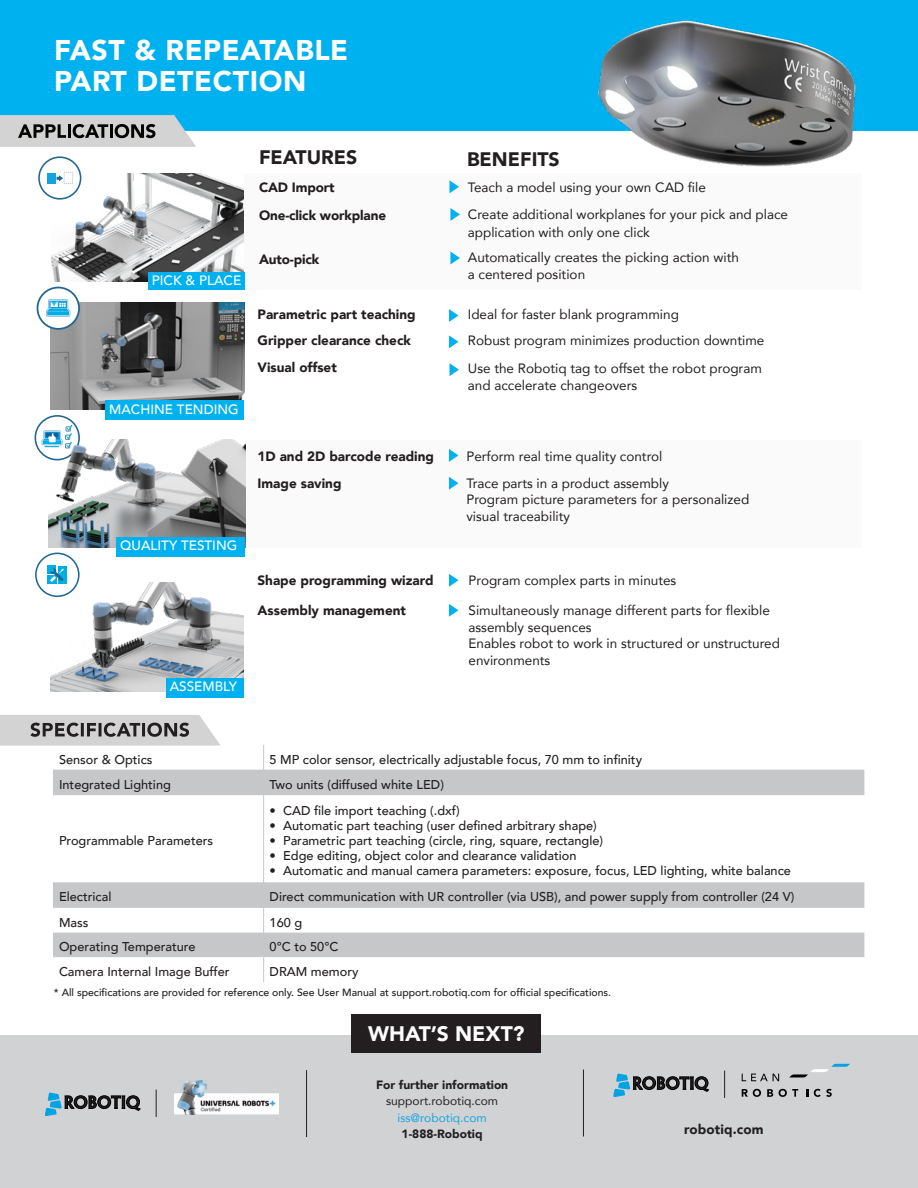
<style>
.page{position:relative;width:918px;height:1188px;background:#fff}
.page>*{position:absolute;margin:0;border:0;box-sizing:border-box;transform-origin:0 0}
.t1{font:900 28.5px "Avenir";letter-spacing:.02em;color:#fff}
.t2{font:900 21px "Avenir";color:#fff}
.Paragraph_footer{font:900 19.5px "Avenir";color:#231f20}
.Paragraph_footer-2{font:13.5px/16.5px "Avenir";color:#231f20}
.Paragraph_footer-3{font:900 13.5px "Avenir";color:#231f20}
.Paragraph_footer-4{font:500 13.5px "Avenir";color:#fff}
.t3{font:500 12.75px "Avenir";color:#231f20}
.Paragraph_footer-5{font:900 12px "Avenir";color:#231f20}
.Paragraph_footer-6{font:12px "Avenir";color:#231f20}
.Paragraph_footer-7{font:12px "Avenir";color:#16a6df}
.t4{font:500 10.5px "Avenir";color:#231f20}
</style>
<div class="page">
<div style="left:0;top:0;width:918px;height:131px;background:#00b1ef"></div>
<div style="left:0;top:1036px;width:918px;height:152px;background:#d1d2d4"></div>
<div style="left:351px;top:1014px;width:190px;height:38px;background:#231f20"></div>
<hr style="left:306px;top:1070px;width:1px;height:67px;background:#231f20">
<hr style="left:583px;top:1070px;width:1px;height:67px;background:#231f20">
<svg style="left:173px;top:1093px;width:106px;height:22px"></svg>
<img style="left:174px;top:1080px;width:104px;height:34px">
<svg style="left:45px;top:1092px;width:95px;height:24px"></svg>
<svg style="left:156px;top:1090px;width:1px;height:27px"></svg>
<svg style="left:0;top:115px;width:196px;height:32px;background:#abb4b5"></svg>
<svg style="left:53px;top:769px;width:811px;height:1px"></svg>
<div style="left:53px;top:770px;width:811px;height:26px;background:#c6c7c9"></div>
<svg style="left:263px;top:745px;width:1px;height:50px"></svg>
<hr style="left:263px;top:795px;width:1px;height:87px;background:#c6c7c9">
<svg style="left:53px;top:882px;width:811px;height:100px"></svg>
<svg style="left:0;top:715px;width:221px;height:31px;background:#babab9"></svg>
<svg style="left:790px;top:1064px;width:60px;height:13px"></svg>
<svg style="left:767px;top:1089px;width:6px;height:8px"></svg>
<svg style="left:742px;top:1089px;width:19px;height:8px"></svg>
<svg style="left:779px;top:1089px;width:19px;height:8px"></svg>
<svg style="left:806px;top:1089px;width:26px;height:8px"></svg>
<svg style="left:742px;top:1074px;width:37px;height:7px"></svg>
<svg style="left:613px;top:1073px;width:96px;height:24px"></svg>
<svg style="left:724px;top:1071px;width:1px;height:27px"></svg>
<img style="left:597px;top:20px;width:259px;height:147px">
<img style="left:51px;top:174px;width:193px;height:108px">
<div style="left:244px;top:174px;width:618px;height:116px;background:#fafafa"></div>
<svg style="left:35px;top:416px;width:44px;height:44px"></svg>
<div style="left:35px;top:415px;width:45px;height:45px;border:2px solid #226695;border-radius:50%"></div>
<svg style="left:42px;top:425px;width:30px;height:23px"></svg>
<div style="left:245px;top:440px;width:617px;height:108px;background:#fafafa"></div>
<img style="left:50px;top:303px;width:194px;height:107px">
<img style="left:48px;top:440px;width:197px;height:108px">
<div style="left:39px;top:157px;width:42px;height:42px;background:#fff;border-radius:50%"></div>
<div style="left:38px;top:156px;width:43px;height:44px;border:2px solid #226695;border-radius:50%"></div>
<div style="left:47px;top:173px;width:8px;height:10px;background:#11a4de"></div>
<svg style="left:56px;top:173px;width:17px;height:11px"></svg>
<img style="left:50px;top:583px;width:194px;height:109px">
<div style="left:148px;top:272px;width:96px;height:17px;background:#00b1ef"></div>
<div style="left:105px;top:400px;width:139px;height:20px;background:#00b1ef"></div>
<div style="left:117px;top:537px;width:128px;height:19px;background:#00b1ef"></div>
<svg style="left:37px;top:288px;width:42px;height:41px"></svg>
<div style="left:37px;top:287px;width:43px;height:43px;border:2px solid #226695;border-radius:50%"></div>
<svg style="left:46px;top:300px;width:24px;height:16px"></svg>
<div style="left:36px;top:553px;width:43px;height:43px;background:#fff;border-radius:50%"></div>
<div style="left:35px;top:553px;width:45px;height:44px;border:2px solid #226695;border-radius:50%"></div>
<div style="left:47px;top:565px;width:9px;height:9px;background:#00aee4"></div>
<div style="left:48px;top:575px;width:9px;height:9px;background:#00aee4"></div>
<div style="left:58px;top:575px;width:8px;height:9px;background:#00aee4"></div>
<div style="left:58px;top:566px;width:8px;height:9px;background:#00aee4"></div>
<svg style="left:50px;top:568px;width:14px;height:14px"></svg>
<svg style="left:450px;top:208px;width:10px;height:13px"></svg>
<svg style="left:450px;top:252px;width:10px;height:12px"></svg>
<svg style="left:449px;top:309px;width:9px;height:13px"></svg>
<svg style="left:449px;top:335px;width:9px;height:13px"></svg>
<svg style="left:450px;top:363px;width:9px;height:13px"></svg>
<svg style="left:449px;top:449px;width:9px;height:13px"></svg>
<svg style="left:449px;top:477px;width:9px;height:13px"></svg>
<svg style="left:449px;top:574px;width:9px;height:13px"></svg>
<svg style="left:449px;top:604px;width:9px;height:13px"></svg>
<div style="left:166px;top:678px;width:78px;height:19px;background:#00b1ef"></div>
<svg style="left:450px;top:180px;width:9px;height:13px"></svg>
<p class="t1" style="left:54px;top:25px;width:296px">FAST &amp; REPEATABLE</p>
<p class="t1" style="left:54px;top:57px;width:254px">PART DETECTION</p>
<p class="Paragraph_footer-4" style="left:152px;top:269px;width:91px">PICK &amp; PLACE</p>
<p class="Paragraph_footer-4" style="left:109px;top:398px;width:131px">MACHINE TENDING</p>
<p class="Paragraph_footer-4" style="left:120px;top:534px;width:119px">QUALITY TESTING</p>
<p class="Paragraph_footer-4" style="left:170px;top:675px;width:69px">ASSEMBLY</p>
<p class="Paragraph_footer" style="left:259px;top:141px;width:100px">FEATURES</p>
<p class="Paragraph_footer" style="left:467px;top:142px;width:94px">BENEFITS</p>
<p class="Paragraph_footer-3" style="left:259px;top:175px;width:77px">CAD Import</p>
<p class="Paragraph_footer-3" style="left:259px;top:204px;width:129px">One-click workplane</p>
<p class="Paragraph_footer-3" style="left:259px;top:247px;width:62px">Auto-pick</p>
<p class="Paragraph_footer-2" style="left:468px;top:178px;width:240px">Teach a model using your own CAD file</p>
<p class="Paragraph_footer-2" style="left:468px;top:204px;width:322px;line-height:18px">Create additional workplanes for your pick and place application with only one click</p>
<p class="Paragraph_footer-2" style="left:468px;top:249px;width:273px">Automatically creates the picking action with a centered position</p>
<p class="Paragraph_footer-3" style="left:258px;top:303px;width:160px">Parametric part teaching</p>
<p class="Paragraph_footer-3" style="left:258px;top:328px;width:155px">Gripper clearance check</p>
<p class="Paragraph_footer-3" style="left:258px;top:355px;width:81px">Visual offset</p>
<p class="Paragraph_footer-2" style="left:468px;top:306px;width:213px">Ideal for faster blank programming</p>
<p class="Paragraph_footer-2" style="left:468px;top:331px;width:298px">Robust program minimizes production downtime</p>
<p class="Paragraph_footer-2" style="left:468px;top:360px;width:296px">Use the Robotiq tag to offset the robot program and accelerate changeovers</p>
<p class="Paragraph_footer-3" style="left:258px;top:444px;width:178px">1D and 2D barcode reading</p>
<p class="Paragraph_footer-3" style="left:258px;top:471px;width:86px">Image saving</p>
<p class="Paragraph_footer-2" style="left:466px;top:447px;width:198px">Perform real time quality control</p>
<p class="Paragraph_footer-2" style="left:466px;top:474px;width:204px">Trace parts in a product assembly</p>
<p class="Paragraph_footer-2" style="left:466px;top:491px;width:284px">Program picture parameters for a personalized visual traceability</p>
<p class="Paragraph_footer-3" style="left:258px;top:569px;width:177px">Shape programming wizard</p>
<p class="Paragraph_footer-3" style="left:258px;top:599px;width:150px">Assembly management</p>
<p class="Paragraph_footer-2" style="left:469px;top:572px;width:209px">Program complex parts in minutes</p>
<p class="Paragraph_footer-2" style="left:469px;top:602px;width:303px">Simultaneously manage different parts for flexible assembly sequences</p>
<p class="Paragraph_footer-2" style="left:469px;top:635px;width:313px">Enables robot to work in structured or unstructured environments</p>
<p class="t3" style="left:59px;top:748px;width:95px">Sensor &amp; Optics</p>
<p class="t3" style="left:270px;top:748px;width:374px">5 MP color sensor, electrically adjustable focus, 70 mm to infinity</p>
<p class="t3" style="left:59px;top:773px;width:113px">Integrated Lighting</p>
<p class="t3" style="left:270px;top:773px;width:176px">Two units (diffused white LED)</p>
<p class="t3" style="left:59px;top:830px;width:156px">Programmable Parameters</p>
<p class="t3" style="left:270px;top:800px;width:191px">• CAD file import teaching (.dxf)</p>
<p class="t3" style="left:270px;top:815px;width:329px">• Automatic part teaching (user defined arbitrary shape)</p>
<p class="t3" style="left:270px;top:830px;width:335px">• Parametric part teaching (circle, ring, square, rectangle)</p>
<p class="t3" style="left:270px;top:845px;width:308px">• Edge editing, object color and clearance validation</p>
<p class="t3" style="left:270px;top:860px;width:523px">• Automatic and manual camera parameters: exposure, focus, LED lighting, white balance</p>
<p class="t3" style="left:59px;top:886px;width:54px">Electrical</p>
<p class="t3" style="left:270px;top:886px;width:526px">Direct communication with UR controller (via USB), and power supply from controller (24 V)</p>
<p class="t3" style="left:59px;top:911px;width:31px">Mass</p>
<p class="t3" style="left:270px;top:911px;width:34px">160 g</p>
<p class="t3" style="left:59px;top:936px;width:138px">Operating Temperature</p>
<p class="t3" style="left:270px;top:936px;width:70px">0°C to 50°C</p>
<p class="t3" style="left:59px;top:961px;width:172px">Camera Internal Image Buffer</p>
<p class="t3" style="left:270px;top:961px;width:90px">DRAM memory</p>
<p class="t4" style="left:54px;top:983px;width:559px">* All specifications are provided for reference only. See User Manual at support.robotiq.com for official specifications.</p>
<p class="t2" style="left:368px;top:1015px;width:158px">WHAT’S NEXT?</p>
<p class="Paragraph_footer-5" style="left:376px;top:1074px;width:134px">For further information</p>
<p class="Paragraph_footer-6" style="left:386px;top:1091px;width:113px">support.robotiq.com</p>
<p class="Paragraph_footer-7" style="left:398px;top:1108px;width:91px">iss@robotiq.com</p>
<p class="Paragraph_footer-5" style="left:402px;top:1124px;width:83px">1-888-Robotiq</p>
<p class="Paragraph_footer-3" style="left:684px;top:1118px;width:81px">robotiq.com</p>
</div>
